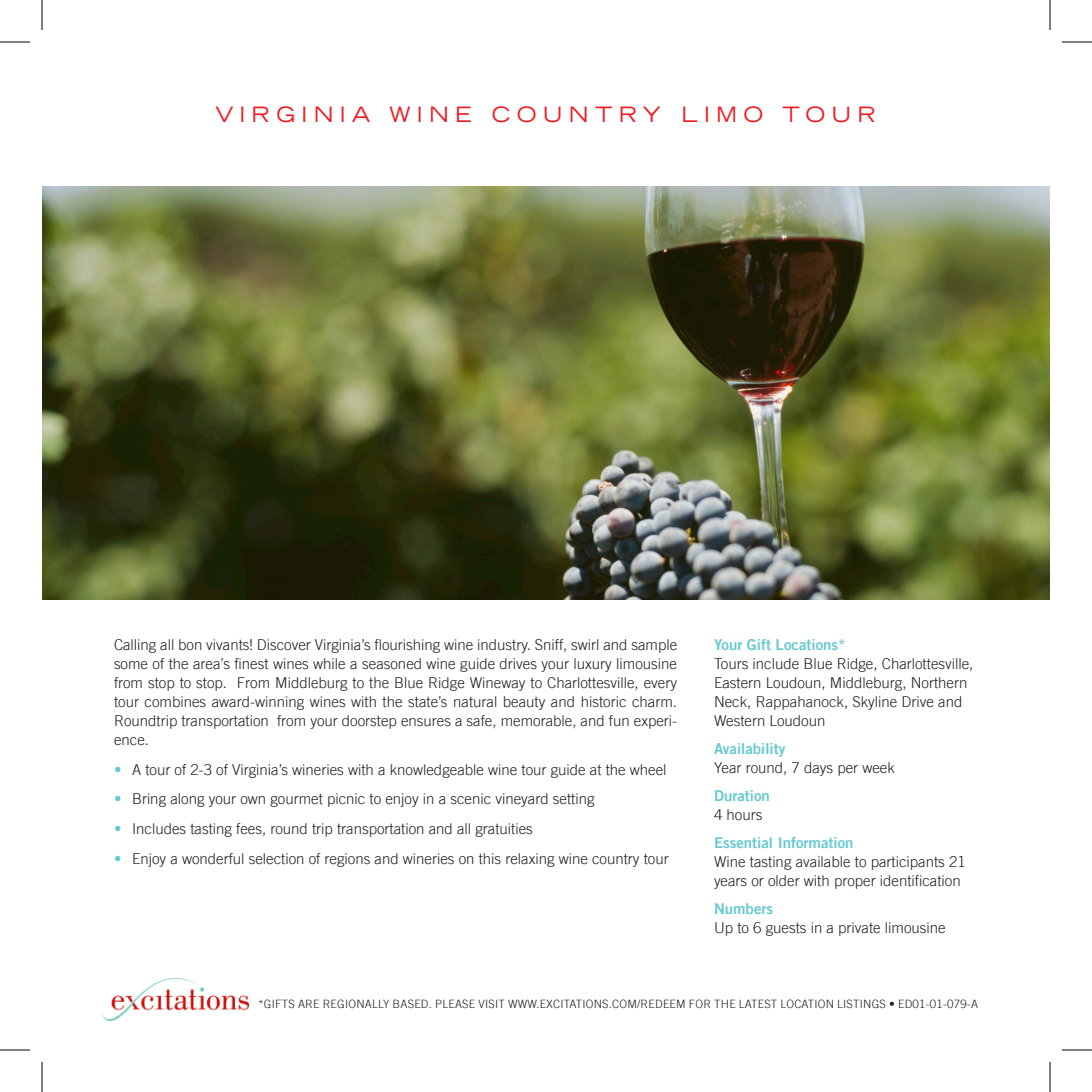
<style>
.page{position:relative;width:1092px;height:1092px;background:#fff}
.page>*{position:absolute;margin:0;border:0;box-sizing:border-box;transform-origin:0 0}
.Head{font:expanded 21px "Trade Gothic LT";letter-spacing:.3em;color:#ee1d23}
.t1{font:300 15px/19px "Trade Gothic LT";color:#231f20}
.t2{font:15px/19px "Trade Gothic LT Bold Two";color:#67c9cf}
.t3{font:300 15px/29.8px "Trade Gothic LT";color:#67c9cf;text-align:justify}
.t4{font:300 11.6px "Trade Gothic LT";letter-spacing:.02em;color:#231f20}
.s1{font-family:"Trade Gothic LT Bold Two";font-weight:400;color:#67c9cf}
.s2{font-family:"Trade Gothic LT";font-weight:300;color:#231f20}
</style>
<div class="page">
<img style="left:102px;top:978px;width:147px;height:42px">
<img style="left:42px;top:186px;width:1008px;height:414px">
<hr style="left:0;top:42px;width:30px;height:1px;background:#000">
<hr style="left:1062px;top:42px;width:30px;height:1px;background:#000">
<hr style="left:0;top:1050px;width:30px;height:1px;background:#000">
<hr style="left:1062px;top:1050px;width:30px;height:1px;background:#000">
<hr style="left:42px;top:0;width:1px;height:30px;background:#000">
<hr style="left:42px;top:1062px;width:1px;height:30px;background:#000">
<hr style="left:1050px;top:0;width:1px;height:30px;background:#000">
<hr style="left:1050px;top:1062px;width:1px;height:30px;background:#000">
<p class="Head" style="left:216px;top:100px;width:662px">VIRGINIA WINE COUNTRY LIMO TOUR</p>
<p class="t1" style="left:114px;top:635px;width:565px;text-align:justify">Calling all bon vivants! Discover Virginia’s flourishing wine industry. Sniff, swirl and sample some of the area’s finest wines while a seasoned wine guide drives your luxury limousine from stop to stop. From Middleburg to the Blue Ridge Wineway to Charlottesville, every tour combines award-winning wines with the state’s natural beauty and historic charm.<br>Roundtrip transportation from your doorstep ensures a safe, memorable, and fun experi&shy;ence.</p>
<p class="t1" style="left:132px;top:760px;width:536px">A tour of 2-3 of Virginia’s wineries with a knowledgeable wine tour guide at the wheel</p>
<p class="t1" style="left:132px;top:789px;width:464px">Bring along your own gourmet picnic to enjoy in a scenic vineyard setting</p>
<p class="t1" style="left:132px;top:819px;width:402px">Includes tasting fees, round trip transportation and all gratuities</p>
<p class="t1" style="left:132px;top:849px;width:538px">Enjoy a wonderful selection of regions and wineries on this relaxing wine country tour</p>
<p class="t3" style="left:114px;top:754px;width:9px">• • • •</p>
<p class="t1" style="left:714px;top:635px;width:261px"><span class="s1">Your Gift Locations*<br></span>Tours include Blue Ridge, Charlottesville,<br>Eastern Loudoun, Middleburg, Northern<br>Neck, Rappahanock, Skyline Drive and<br>Western Loudoun</p>
<p class="t1" style="left:714px;top:739px;width:182px"><span class="s1">Availability<br></span>Year round, 7 days per week</p>
<p class="t2" style="left:714px;top:786px;width:57px">Duration<br><span class="s2">4 hours</span></p>
<p class="t1" style="left:714px;top:833px;width:253px"><span class="s1">Essential Information<br></span>Wine tasting available to participants 21 years or older with proper identification</p>
<p class="t1" style="left:714px;top:899px;width:233px"><span class="s1">Numbers<br></span>Up to 6 guests in a private limousine</p>
<p class="t4" style="left:258px;top:997px;width:21px">*Gifts</p>
<p class="t4" style="left:298px;top:997px;width:8px">are</p>
<p class="t4" style="left:323px;top:997px;width:7px">regi</p>
<p class="t4" style="left:349px;top:997px;width:16px">onally</p>
<p class="t4" style="left:393px;top:997px;width:8px">based</p>
<p class="t4" style="left:429px;top:997px;width:21px">. Please</p>
<p class="t4" style="left:478px;top:997px;width:7px">visit</p>
<p class="t4" style="left:508px;top:997px;width:11px">www</p>
<p class="t4" style="left:537px;top:997px;width:23px">.excitati</p>
<p class="t4" style="left:586px;top:997px;width:161px">ons.com/REDEEM for the latest</p>
<p class="t4" style="left:781px;top:997px;width:21px">locati</p>
<p class="t4" style="left:818px;top:997px;width:27px">on listings</p>
<p class="t4" style="left:889px;top:997px;width:90px">• ED01-01-079-A</p>
</div>
